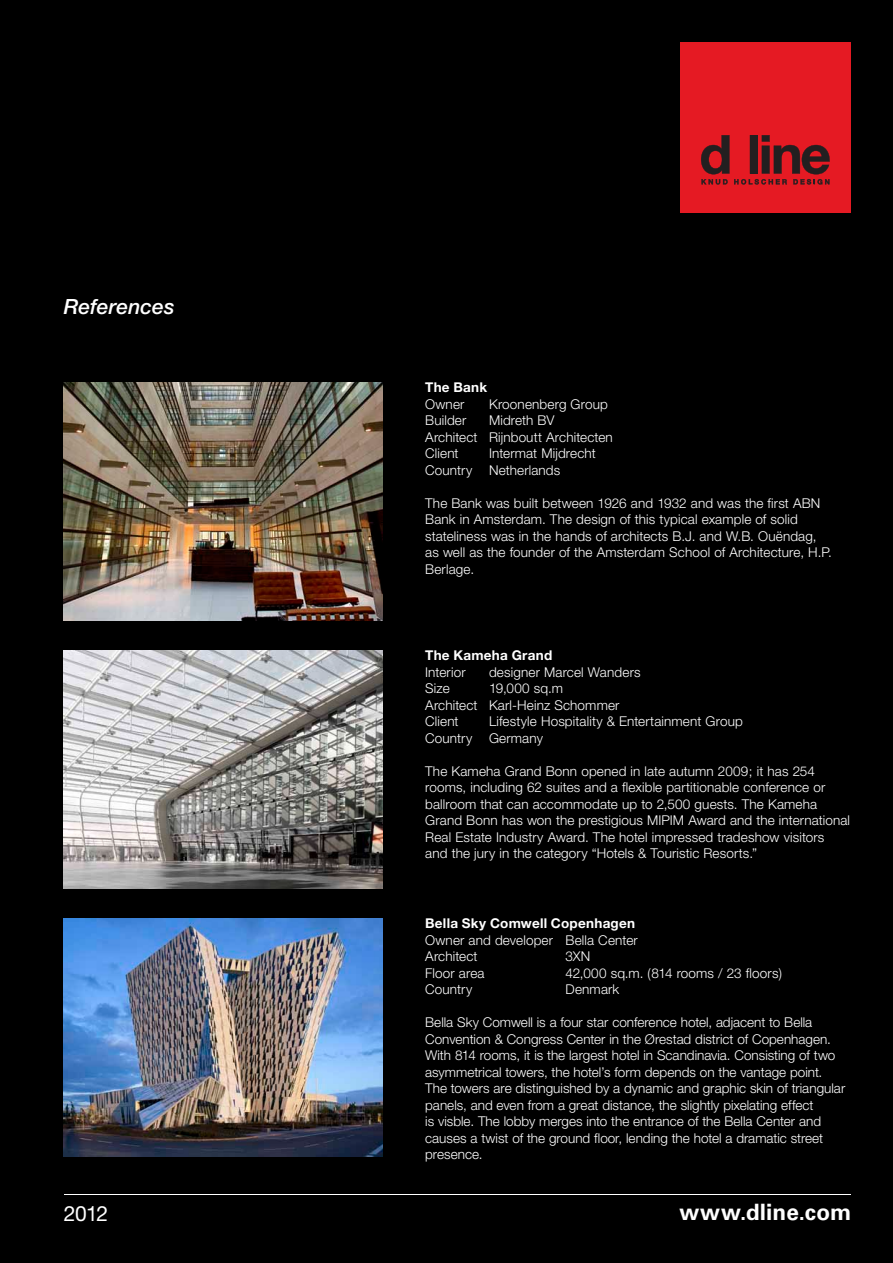
<style>
.page{position:relative;width:893px;height:1263px;background:#000}
.page>*{position:absolute;margin:0;border:0;box-sizing:border-box;transform-origin:0 0}
.t1{font:700 22.5px "Univers LT Std";letter-spacing:.005em;color:#fff}
.t2{font:italic 500 21px "Helvetica Neue";letter-spacing:.005em;color:#fff}
.t3{font:21px "Helvetica Neue";color:#fff}
.t4{font:300 13.5px/16.5px "Helvetica Neue";letter-spacing:.005em;color:#fff}
.t5{font:700 13.5px "Helvetica Neue LT Std";letter-spacing:.02em;color:#fff}
</style>
<div class="page">
<hr style="left:64px;top:1194px;width:786px;height:1px;background:#fff">
<div style="left:680px;top:43px;width:170px;height:170px;background:#e51a23"></div>
<svg style="left:701px;top:135px;width:129px;height:50px"></svg>
<img style="left:64px;top:383px;width:319px;height:238px">
<img style="left:64px;top:651px;width:319px;height:238px">
<img style="left:64px;top:918px;width:319px;height:239px">
<h2 class="t2" style="left:64px;top:294px;width:112px">References</h2>
<p class="t5" style="left:425px;top:379px;width:63px">The Bank</p>
<p class="t4" style="left:425px;top:395px;width:41px">Owner</p>
<p class="t4" style="left:489px;top:395px;width:120px">Kroonenberg Group</p>
<p class="t4" style="left:425px;top:412px;width:43px">Builder</p>
<p class="t4" style="left:425px;top:412px;width:189px;text-indent:64px">Midreth BV<br>Architect Rijnboutt Architecten<br>Client</p>
<p class="t4" style="left:425px;top:445px;width:172px;text-indent:64px">Intermat Mijdrecht<br>Country Netherlands</p>
<p class="t4" style="left:425px;top:494px;width:408px">The Bank was built between 1926 and 1932 and was the first ABN Bank in Amsterdam. The design of this typical example of solid stateliness was in the hands of architects B.J. and W.B. Ouëndag, as well as the founder of the Amsterdam School of Architecture, H.P.<br>Berlage.</p>
<p class="t5" style="left:425px;top:647px;width:129px">The Kameha Grand</p>
<p class="t4" style="left:425px;top:663px;width:42px">Interior</p>
<p class="t4" style="left:489px;top:663px;width:153px">designer Marcel Wanders</p>
<p class="t4" style="left:425px;top:680px;width:26px">Size</p>
<p class="t4" style="left:425px;top:680px;width:196px;text-indent:64px">19,000 sq.m<br>Architect Karl-Heinz Schommer<br>Client</p>
<p class="t4" style="left:425px;top:713px;width:319px;text-indent:64px">Lifestyle Hospitality &amp; Entertainment Group<br>Country Germany</p>
<p class="t4" style="left:425px;top:762px;width:426px">The Kameha Grand Bonn opened in late autumn 2009; it has 254 rooms, including 62 suites and a flexible partitionable conference or ballroom that can accommodate up to 2,500 guests. The Kameha Grand Bonn has won the prestigious MIPIM Award and the international Real Estate Industry Award. The hotel impressed tradeshow visitors<br>and the jury in the category “Hotels &amp; Touristic Resorts.”</p>
<p class="t5" style="left:425px;top:915px;width:211px">Bella Sky Comwell Copenhagen</p>
<p class="t4" style="left:425px;top:931px;width:214px">Owner and developer Bella Center<br>Architect</p>
<p class="t4" style="left:566px;top:948px;width:26px">3XN</p>
<p class="t4" style="left:425px;top:964px;width:61px">Floor area</p>
<p class="t4" style="left:566px;top:964px;width:218px">42,000 sq.m. (814 rooms / 23 floors)</p>
<p class="t4" style="left:425px;top:981px;width:49px">Country</p>
<p class="t4" style="left:566px;top:981px;width:55px">Denmark</p>
<p class="t4" style="left:425px;top:1014px;width:421px">Bella Sky Comwell is a four star conference hotel, adjacent to Bella Convention &amp; Congress Center in the Ørestad district of Copenhagen.<br>With 814 rooms, it is the largest hotel in Scandinavia. Consisting of two asymmetrical towers, the hotel’s form depends on the vantage point.<br>The towers are distinguished by a dynamic and graphic skin of triangular panels, and even from a great distance, the slightly pixelating effect<br>is visble. The lobby merges into the entrance of the Bella Center and causes a twist of the ground floor, lending the hotel a dramatic street presence.</p>
<h2 class="t3" style="left:64px;top:1201px;width:46px">2012</h2>
<h1 class="t1" style="left:679px;top:1199px;width:173px">www.dline.com</h1>
</div>
